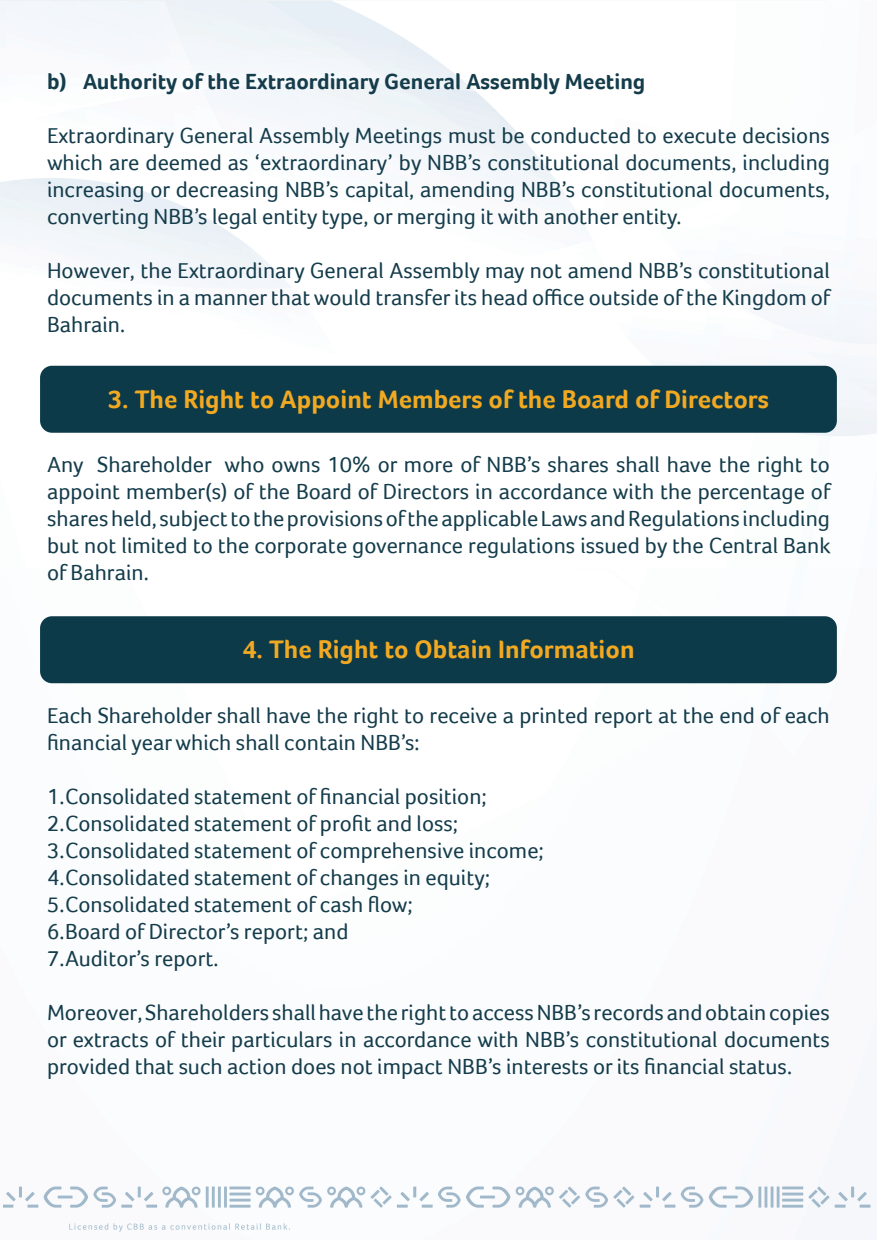
<style>
.page{position:relative;width:877px;height:1240px;background:#fff}
.page>*{position:absolute;margin:0;border:0;box-sizing:border-box;transform-origin:0 0}
.t1{font:700 26px "Foco";color:#f2a922}
.t2{font:22.5px/27px "Foco";color:#143c4b;text-align:justify}
.t3{font:700 22.5px "Foco";color:#143c4b}
</style>
<div class="page">
<img style="left:0;top:0;width:877px;height:1240px">
<div style="left:40px;top:366px;width:797px;height:67px;background:#0c3a49;border-radius:12px"></div>
<div style="left:40px;top:616px;width:797px;height:67px;background:#0c3a49;border-radius:12px"></div>
<p class="t3" style="left:47px;top:68px;width:600px">b) Authority of the Extraordinary General Assembly Meeting</p>
<p class="t2" style="left:47px;top:122px;width:785px">Extraordinary General Assembly Meetings must be conducted to execute decisions which are deemed as ‘extraordinary’ by NBB’s constitutional documents, including increasing or decreasing NBB’s capital, amending NBB’s constitutional documents, converting NBB’s legal entity type, or merging it with another entity.</p>
<p class="t2" style="left:47px;top:257px;width:785px">However, the Extraordinary General Assembly may not amend NBB’s constitutional documents in a manner that would transfer its head office outside of the Kingdom of Bahrain.</p>
<p class="t1" style="left:108px;top:384px;width:662px">3. The Right to Appoint Members of the Board of Directors</p>
<p class="t2" style="left:47px;top:451px;width:785px">Any Shareholder who owns 10% or more of NBB’s shares shall have the right to appoint member(s) of the Board of Directors in accordance with the percentage of shares held, subject to the provisions of the applicable Laws and Regulations including but not limited to the corporate governance regulations issued by the Central Bank of Bahrain.</p>
<p class="t1" style="left:242px;top:634px;width:394px">4. The Right to Obtain Information</p>
<p class="t2" style="left:47px;top:701px;width:784px">Each Shareholder shall have the right to receive a printed report at the end of each financial year which shall contain NBB’s:</p>
<p class="t2" style="left:47px;top:782px;width:498px;text-align:left">1.Consolidated statement of financial position; 2.Consolidated statement of profit and loss; 3.Consolidated statement of comprehensive income; 4.Consolidated statement of changes in equity; 5.Consolidated statement of cash flow;<br>6.Board of Director’s report; and<br>7.Auditor’s report.</p>
<p class="t2" style="left:47px;top:998px;width:785px">Moreover, Shareholders shall have the right to access NBB’s records and obtain copies or extracts of their particulars in accordance with NBB’s constitutional documents provided that such action does not impact NBB’s interests or its financial status.</p>
</div>
